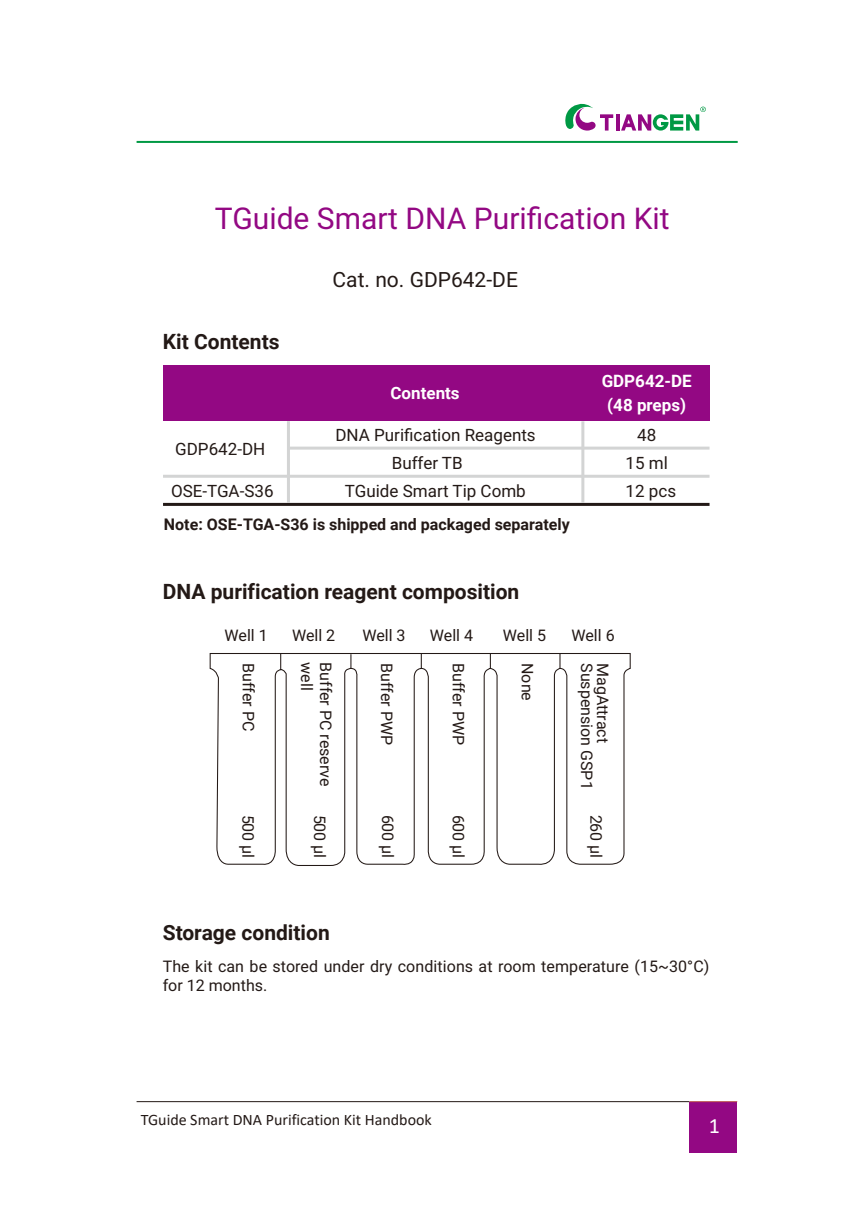
<style>
.page{position:relative;width:862px;height:1225px;background:#fff}
.page>*{position:absolute;margin:0;border:0;box-sizing:border-box;transform-origin:0 0}
.t1{font:30px "Roboto";color:#930883}
.t2{font:22px "Calibri";color:#fff}
.小标题{font:700 21px "Roboto";color:#231916}
.t3{font:21px "Roboto";color:#231916}
.t4{font:17px "Roboto";color:#231916}
.t5{font:700 17px "Roboto";color:#fff}
.小标题-2{font:16px "Roboto";color:#231916}
.正文{font:16px/19.2px "Roboto";letter-spacing:.005em;color:#231916}
.小标题-3{font:700 16px "Roboto";color:#231916}
.t6{font:16px "Calibri";color:#231916}
</style>
<div class="page">
<hr style="left:137px;top:141px;width:600px;height:2px;background:#094">
<hr style="left:616px;top:114px;width:3px;height:17px;background:#930883">
<svg style="left:565px;top:104px;width:48px;height:27px"></svg>
<svg style="left:621px;top:107px;width:85px;height:24px"></svg>
<hr style="left:137px;top:1101px;width:552px;height:1px;background:#231916">
<div style="left:689px;top:1102px;width:48px;height:51px;background:#930883"></div>
<hr style="left:689px;top:1101px;width:48px;height:1px;background:#b84e4c">
<div style="left:163px;top:365px;width:546px;height:56px;background:#930883"></div>
<svg style="left:209px;top:442px;width:422px;height:424px"></svg>
<div style="left:305px;top:741px;width:22px;height:42px;background:#fff"></div>
<hr style="left:287px;top:446px;width:422px;height:3px;background:#d3d4d4">
<hr style="left:163px;top:475px;width:546px;height:3px;background:#d3d4d4">
<hr style="left:163px;top:503px;width:546px;height:3px;background:#231916">
<hr style="left:287px;top:421px;width:3px;height:82px;background:#d3d4d4">
<hr style="left:581px;top:421px;width:3px;height:82px;background:#d3d4d4">
<h1 class="t1" style="left:215px;top:197px;width:456px">TGuide Smart DNA Purification Kit</h1>
<p class="小标题" style="left:163px;top:327px;width:118px">Kit Contents</p>
<p class="t4" style="left:175px;top:436px;width:92px">GDP642-DH</p>
<h3 class="t3" style="left:333px;top:265px;width:187px">Cat. no. GDP642-DE</h3>
<p class="t5" style="left:390px;top:381px;width:71px">Contents</p>
<p class="t5" style="left:601px;top:369px;width:92px">GDP642-DE</p>
<p class="t5" style="left:607px;top:392px;width:80px">(48 preps)</p>
<p class="t4" style="left:335px;top:422px;width:202px">DNA Purification Reagents</p>
<p class="t4" style="left:637px;top:422px;width:21px">48</p>
<p class="t4" style="left:392px;top:450px;width:72px">Buffer TB</p>
<p class="t4" style="left:625px;top:450px;width:44px">15 ml</p>
<p class="t4" style="left:171px;top:478px;width:104px">OSE-TGA-S36</p>
<p class="t4" style="left:345px;top:478px;width:182px">TGuide Smart Tip Comb</p>
<p class="t4" style="left:625px;top:478px;width:52px">12 pcs</p>
<p class="小标题-3" style="left:164px;top:513px;width:407px">Note: OSE-TGA-S36 is shipped and packaged separately</p>
<p class="小标题" style="left:163px;top:577px;width:358px">DNA purification reagent composition</p>
<p class="小标题-2" style="left:225px;top:624px;width:45px">Well 1</p>
<p class="小标题-2" style="left:292px;top:624px;width:45px">Well 2</p>
<p class="小标题-2" style="left:362px;top:624px;width:45px">Well 3</p>
<p class="小标题-2" style="left:430px;top:624px;width:45px">Well 4</p>
<p class="小标题-2" style="left:503px;top:624px;width:45px">Well 5</p>
<p class="小标题-2" style="left:571px;top:624px;width:45px">Well 6</p>
<p class="小标题-2" style="left:260px;top:663px;width:70px;rotate:90deg">Buffer PC</p>
<p class="小标题-2" style="left:318px;top:662px;width:30px;rotate:90deg">well</p>
<p class="小标题-2" style="left:337px;top:662px;width:126px;rotate:90deg">Buffer PC reserve</p>
<p class="小标题-2" style="left:398px;top:663px;width:83px;rotate:90deg">Buffer PWP</p>
<p class="小标题-2" style="left:470px;top:663px;width:83px;rotate:90deg">Buffer PWP</p>
<p class="小标题-2" style="left:538px;top:663px;width:39px;rotate:90deg">None</p>
<p class="小标题-2" style="left:598px;top:663px;width:128px;rotate:90deg">Suspension GSP1</p>
<p class="小标题-2" style="left:614px;top:663px;width:81px;rotate:90deg">MagAttract</p>
<p class="小标题-2" style="left:259px;top:814px;width:45px;rotate:90deg">500 μl</p>
<p class="小标题-2" style="left:331px;top:814px;width:45px;rotate:90deg">500 μl</p>
<p class="小标题-2" style="left:399px;top:814px;width:45px;rotate:90deg">600 μl</p>
<p class="小标题-2" style="left:470px;top:814px;width:45px;rotate:90deg">600 μl</p>
<p class="小标题-2" style="left:607px;top:814px;width:45px;rotate:90deg">260 μl</p>
<p class="小标题" style="left:163px;top:917px;width:169px">Storage condition</p>
<p class="正文" style="left:163px;top:956px;width:548px">The kit can be stored under dry conditions at room temperature (15~30°C) for 12 months.</p>
<p class="t6" style="left:141px;top:1108px;width:292px">TGuide Smart DNA Purification Kit Handbook</p>
<p class="t2" style="left:709px;top:1110px;width:13px">1</p>
</div>
